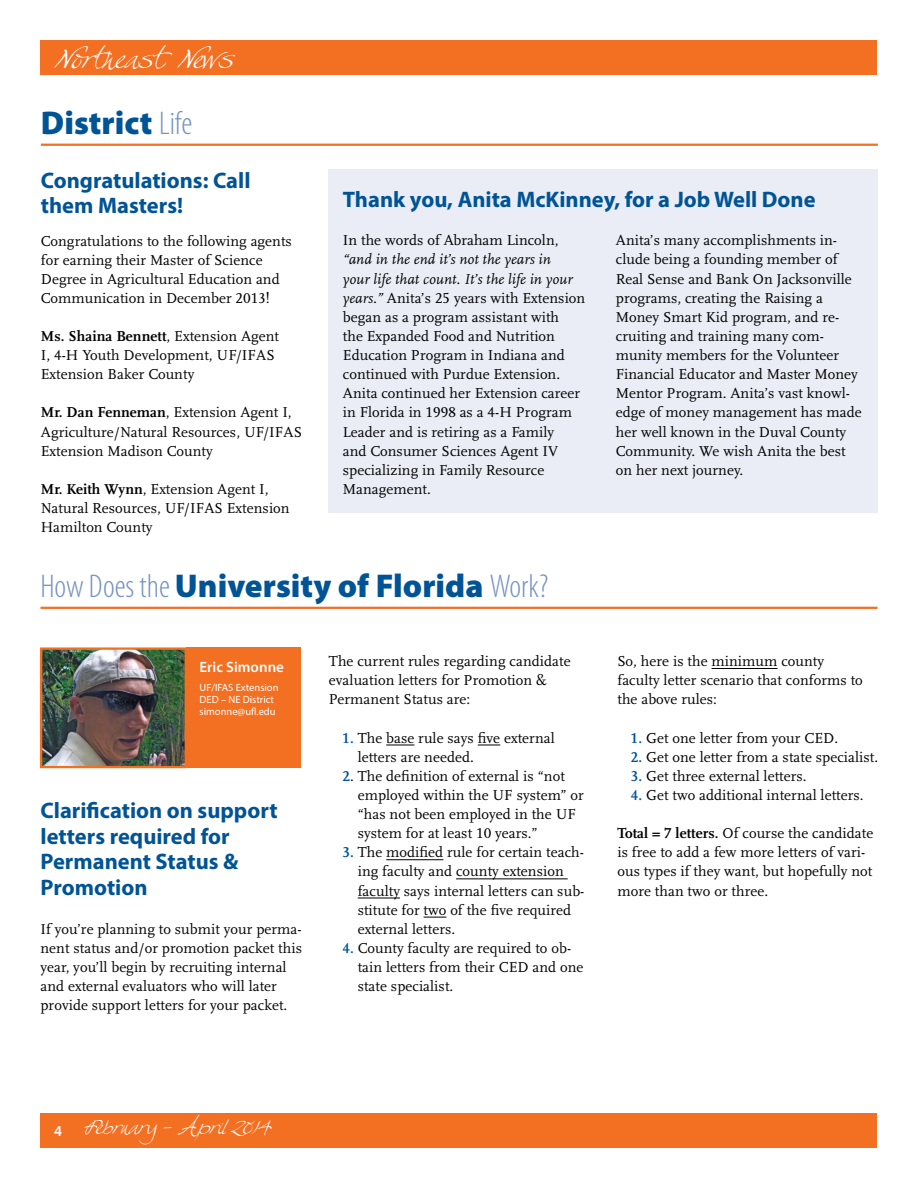
<style>
.page{position:relative;width:918px;height:1188px;background:#fff}
.page>*{position:absolute;margin:0;border:0;box-sizing:border-box;transform-origin:0 0}
.t1{font:900 33px "Myriad Pro";color:#005496}
.t2{font:27px "Swan Song";color:#fff}
.t3{font:700 22.5px/25.5px "Myriad Pro";color:#005496}
.t4{font:19.5px "Swan Song";color:#fff}
.t5{font:15px/19.2px "Scala LF";letter-spacing:.005em;color:#000}
.t6{font:600 15px "Myriad Pro";color:#fff}
.t7{font:10.5px/12px "Myriad Pro";color:#fff}
.s1{font-weight:300;font-stretch:condensed;color:#7592c1}
.s2{font-weight:700}
.s3{font-style:italic}
.s4{font-weight:700;color:#005496}
</style>
<div class="page">
<div style="left:40px;top:1113px;width:838px;height:35px;background:#f36f21"></div>
<div style="left:40px;top:40px;width:838px;height:35px;background:#f36f21"></div>
<hr style="left:41px;top:144px;width:837px;height:2px;background:#f36f21">
<div style="left:328px;top:169px;width:550px;height:344px;background:#eaedf5"></div>
<svg style="left:386px;top:745px;width:28px;height:1px"></svg>
<svg style="left:478px;top:745px;width:22px;height:1px"></svg>
<hr style="left:386px;top:859px;width:57px;height:1px;background:#000">
<hr style="left:456px;top:879px;width:112px;height:1px;background:#000">
<hr style="left:358px;top:898px;width:42px;height:1px;background:#000">
<svg style="left:424px;top:917px;width:23px;height:1px"></svg>
<hr style="left:712px;top:668px;width:66px;height:1px;background:#000">
<hr style="left:40px;top:607px;width:838px;height:2px;background:#f36f21">
<img style="left:43px;top:650px;width:141px;height:115px">
<div style="left:40px;top:647px;width:147px;height:121px;border:2px solid #f36f21"></div>
<div style="left:186px;top:647px;width:115px;height:121px;background:#f36f21"></div>
<h2 class="t2" style="left:54px;top:42px;width:181px">Northeast News</h2>
<h1 class="t1" style="left:41px;top:101px;width:153px">District <span class="s1">Life</span></h1>
<h3 class="t3" style="left:41px;top:167px;width:211px">Congratulations: Call them Masters!</h3>
<p class="t5" style="left:41px;top:232px;width:253px">Congratulations to the following agents for earning their Master of Science Degree in Agricultural Education and Communication in December 2013!</p>
<p class="t5" style="left:41px;top:327px;width:240px"><span class="s2">Ms. Shaina Bennett</span>, Extension Agent<br>I, 4-H Youth Development, UF/IFAS<br>Extension Baker County</p>
<p class="t5" style="left:41px;top:403px;width:263px"><span class="s2">Mr. Dan Fenneman</span>, Extension Agent I,<br>Agriculture/Natural Resources, UF/IFAS<br>Extension Madison County</p>
<p class="t5" style="left:41px;top:480px;width:250px"><span class="s2">Mr. Keith Wynn</span>, Extension Agent I,<br>Natural Resources, UF/IFAS Extension<br>Hamilton County</p>
<h3 class="t3" style="left:343px;top:186px;width:474px">Thank you, Anita McKinney, for a Job Well Done</h3>
<p class="t5" style="left:343px;top:231px;width:217px">In the words of Abraham Lincoln,</p>
<p class="t5" style="left:343px;top:250px;width:244px"><span class="s3">“and in the end it’s not the years in<br>your life that count. It’s the life in your years.”</span> Anita’s 25 years with Extension began as a program assistant with<br>the Expanded Food and Nutrition<br>Education Program in Indiana and continued with Purdue Extension.<br>Anita continued her Extension career in Florida in 1998 as a 4-H Program<br>Leader and is retiring as a Family<br>and Consumer Sciences Agent IV specializing in Family Resource<br>Management.</p>
<p class="t5" style="left:616px;top:231px;width:247px">Anita’s many accomplishments in&shy;clude being a founding member of<br>Real Sense and Bank On Jacksonville programs, creating the Raising a<br>Money Smart Kid program, and re&shy;cruiting and training many com&shy;munity members for the Volunteer<br>Financial Educator and Master Money<br>Mentor Program. Anita’s vast knowl&shy;edge of money management has made her well known in the Duval County<br>Community. We wish Anita the best on her next journey.</p>
<h1 class="t1" style="left:40px;top:564px;width:510px"><span class="s1">How Does the</span> University of Florida <span class="s1">Work?</span></h1>
<p class="t6" style="left:200px;top:658px;width:86px">Eric Simonne</p>
<p class="t7" style="left:200px;top:681px;width:81px">UF/IFAS Extension<br>DED – NE District simonne@ufl.edu</p>
<h3 class="t3" style="left:40px;top:797px;width:239px">Clarification on support letters required for<br>Permanent Status &amp;<br>Promotion</h3>
<p class="t5" style="left:40px;top:920px;width:263px">If you’re planning to submit your perma&shy;nent status and/or promotion packet this year, you’ll begin by recruiting internal and external evaluators who will later provide support letters for your packet.</p>
<p class="t5" style="left:329px;top:652px;width:243px">The current rules regarding candidate evaluation letters for Promotion &amp;<br>Permanent Status are:</p>
<p class="t5" style="left:358px;top:728px;width:199px;text-indent:-15px"><span class="s4">1.</span> The base rule says five external letters are needed.</p>
<p class="t5" style="left:358px;top:767px;width:227px;text-indent:-15px"><span class="s4">2</span>. The definition of external is “not employed within the UF system” or “has not been employed in the UF system for at least 10 years.”</p>
<p class="t5" style="left:358px;top:843px;width:228px;text-indent:-15px"><span class="s4">3.</span> The modified rule for certain teach&shy;ing faculty and county extension faculty says internal letters can sub&shy;stitute for two of the five required external letters.</p>
<p class="t5" style="left:358px;top:939px;width:227px;text-indent:-15px"><span class="s4">4.</span> County faculty are required to ob&shy;tain letters from their CED and one state specialist.</p>
<p class="t5" style="left:617px;top:652px;width:247px">So, here is the minimum county faculty letter scenario that conforms to the above rules:</p>
<p class="t5" style="left:631px;top:728px;width:209px"><span class="s4">1.</span> Get one letter from your CED.</p>
<p class="t5" style="left:631px;top:747px;width:249px"><span class="s4">2.</span> Get one letter from a state specialist.</p>
<p class="t5" style="left:631px;top:767px;width:177px"><span class="s4">3.</span> Get three external letters.</p>
<p class="t5" style="left:631px;top:786px;width:234px"><span class="s4">4.</span> Get two additional internal letters.</p>
<p class="t5" style="left:617px;top:824px;width:257px"><span class="s2">Total = 7 letters.</span> Of course the candidate is free to add a few more letters of vari&shy;ous types if they want, but hopefully not more than two or three.</p>
<h3 class="t4" style="left:54px;top:1114px;width:219px"><sub>4</sub> February – April 2014</h3>
</div>
